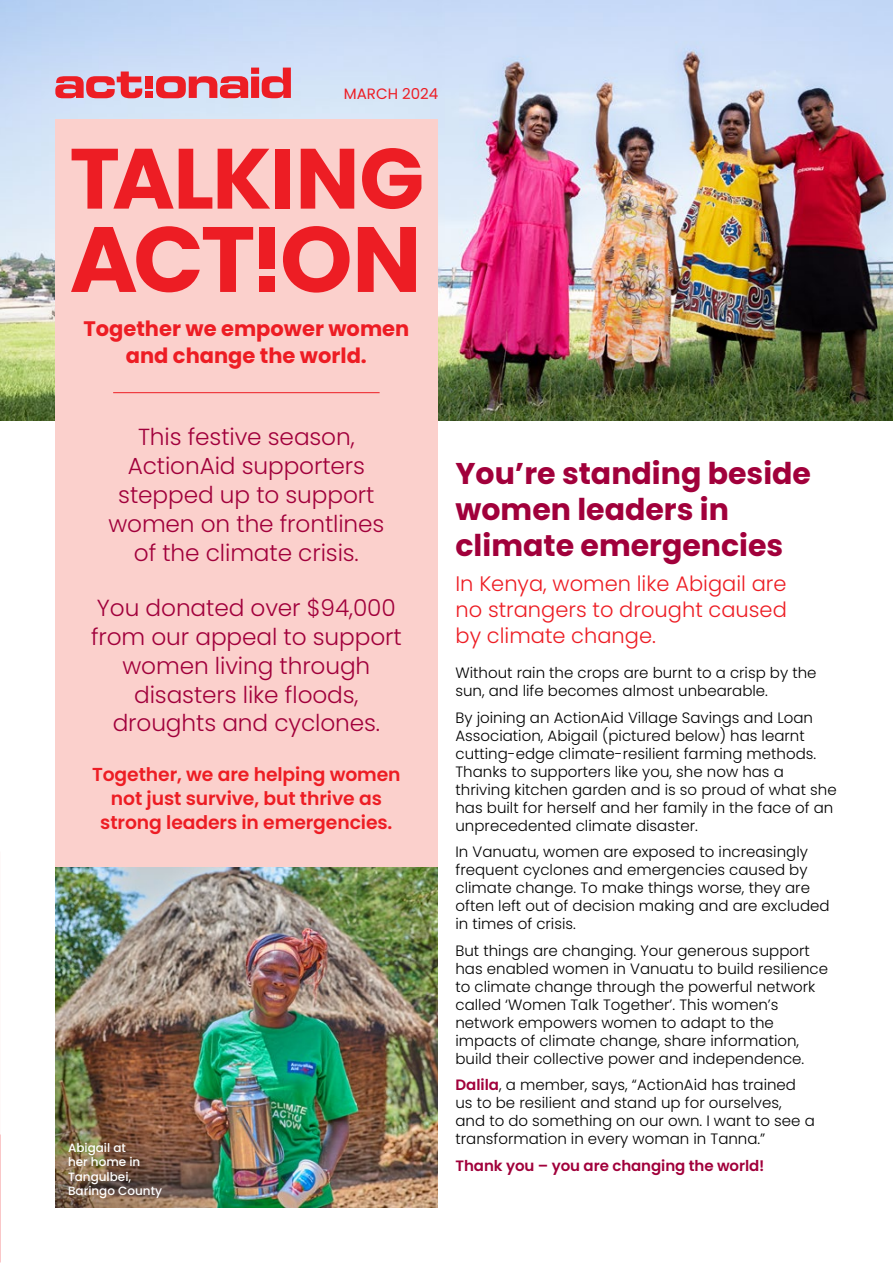
<style>
.page{position:relative;width:893px;height:1263px;background:#fff}
.page>*{position:absolute;margin:0;border:0;box-sizing:border-box;transform-origin:0 0}
.t1{font:700 92.55px "Poppins";color:#ed1d24}
.t2{font:700 85.35px "Poppins";letter-spacing:-.02em;color:#ed1d24}
.t3{font:700 30px/36px "Poppins";color:#a1003b}
.t4{font:300 23.25px/29px "Poppins";letter-spacing:-.005em;color:#a1003b;text-align:center}
.t5{font:300 21px/26.2px "Poppins";color:#ed1d24;text-align:justify}
.t6{font:700 21px/27px "Poppins";color:#ed1d24;text-align:center}
.t7{font:600 18.75px/24px "Poppins";letter-spacing:-.005em;color:#ed1d24;text-align:center}
.t8{font:300 15px/18px "Poppins";color:#000}
.t9{font:600 15px "Poppins";letter-spacing:-.005em;color:#a1003b}
.t10{font:15px "Poppins";color:#ed1d24}
.t11{font:500 12px/14.4px "Poppins";color:#fff}
.s1{font-weight:600;color:#a1003b}
</style>
<div class="page">
<img style="left:0;top:0;width:893px;height:421px">
<div style="left:55px;top:119px;width:382px;height:781px;background:#fbd0cc"></div>
<div style="left:259px;top:227px;width:16px;height:41px;background:#ed1d24"></div>
<div style="left:259px;top:276px;width:16px;height:16px;background:#ed1d24"></div>
<img style="left:55px;top:867px;width:382px;height:128px">
<img style="left:55px;top:995px;width:382px;height:213px">
<hr style="left:113px;top:392px;width:267px;height:1px;background:#ed1d24">
<svg style="left:55px;top:72px;width:87px;height:26px;background:#df707e"></svg>
<svg style="left:156px;top:68px;width:135px;height:30px;background:#df7a89"></svg>
<div style="left:145px;top:76px;width:8px;height:13px;background:#ed1d24"></div>
<div style="left:145px;top:92px;width:8px;height:6px;background:#ed1d24"></div>
<p class="t10" style="left:344px;top:85px;width:96px">MARCH 2024</p>
<h2 class="t2" style="left:70px;top:129px;width:356px">TALKING</h2>
<h1 class="t1" style="left:70px;top:206px;width:354px">ACT ON</h1>
<h3 class="t6" style="left:83px;top:315px;width:327px">Together we empower women and change the world.</h3>
<h3 class="t4" style="left:108px;top:423px;width:278px">This festive season,<br>ActionAid supporters stepped up to support women on the frontlines of the climate crisis.</h3>
<h3 class="t4" style="left:91px;top:593px;width:312px">You donated over $94,000 from our appeal to support women living through disasters like floods, droughts and cyclones.</h3>
<p class="t7" style="left:92px;top:762px;width:310px">Together, we are helping women not just survive, but thrive as strong leaders in emergencies.</p>
<p class="t11" style="left:68px;top:1140px;width:96px">Abigail at<br>her home in<br>Tangulbei,<br>Baringo County</p>
<h3 class="t3" style="left:455px;top:455px;width:357px">You’re standing beside women leaders in climate emergencies</h3>
<h3 class="t5" style="left:455px;top:570px;width:333px">In Kenya, women like Abigail are no strangers to drought caused by climate change.</h3>
<p class="t8" style="left:455px;top:664px;width:363px">Without rain the crops are burnt to a crisp by the sun, and life becomes almost unbearable.</p>
<p class="t8" style="left:455px;top:708px;width:383px">By joining an ActionAid Village Savings and Loan Association, Abigail (pictured below) has learnt cutting-edge climate-resilient farming methods.<br>Thanks to supporters like you, she now has a thriving kitchen garden and is so proud of what she has built for herself and her family in the face of an unprecedented climate disaster.</p>
<p class="t8" style="left:455px;top:843px;width:376px">In Vanuatu, women are exposed to increasingly frequent cyclones and emergencies caused by climate change. To make things worse, they are often left out of decision making and are excluded in times of crisis.</p>
<p class="t8" style="left:455px;top:941px;width:374px">But things are changing. Your generous support has enabled women in Vanuatu to build resilience to climate change through the powerful network called ‘Women Talk Together’. This women’s network empowers women to adapt to the impacts of climate change, share information, build their collective power and independence.</p>
<p class="t8" style="left:455px;top:1076px;width:361px"><span class="s1">Dalila</span>, a member, says, “ActionAid has trained us to be resilient and stand up for ourselves, and to do something on our own. I want to see a transformation in every woman in Tanna.”</p>
<p class="t9" style="left:455px;top:1157px;width:311px">Thank you – you are changing the world!</p>
</div>
